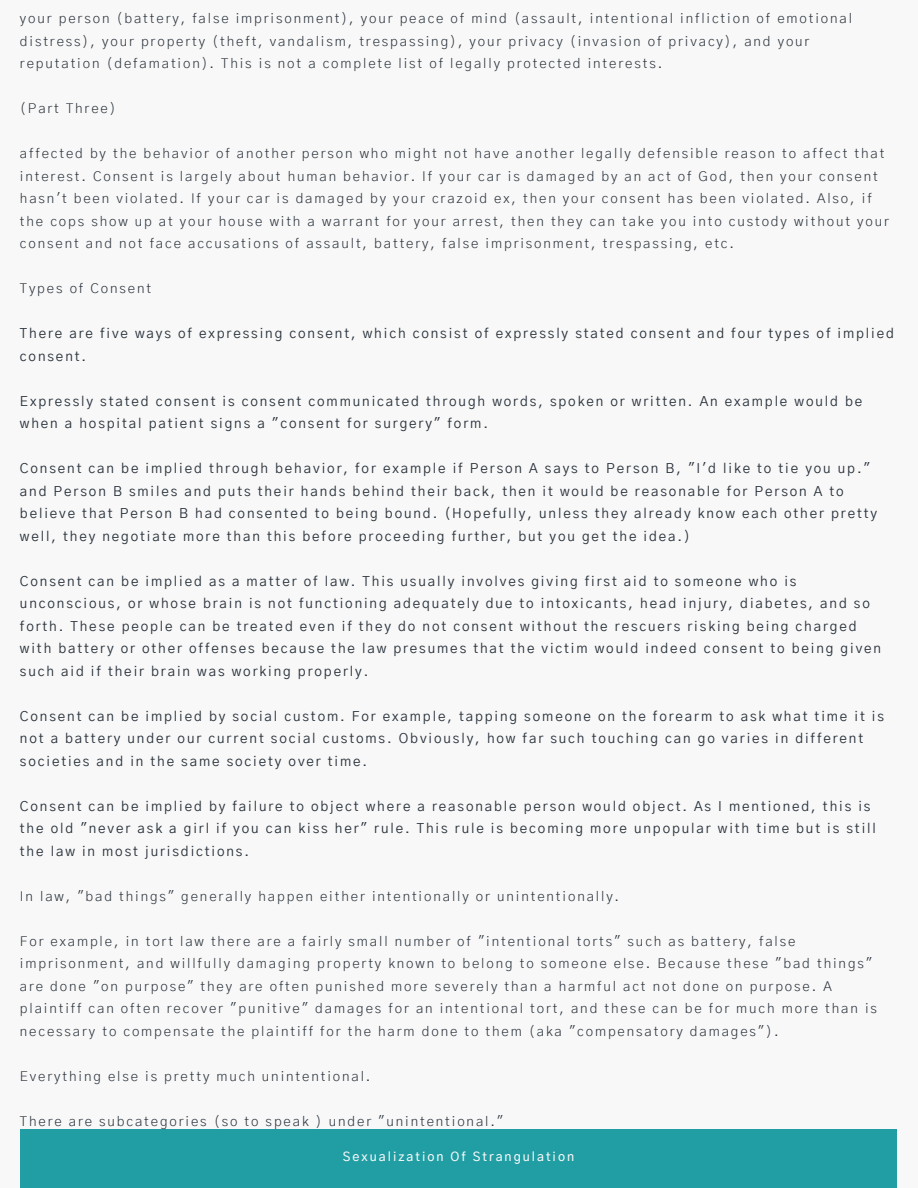
<style>
.page{position:relative;width:918px;height:1188px;background:#f8f8f8}
.page>*{position:absolute;margin:0;border:0;box-sizing:border-box;transform-origin:0 0}
.t1{font:13.5px/22.5px "Gothic A1";letter-spacing:.14em;color:#28313a}
.t2{font:300 13.5px/22.5px "Gothic A1";letter-spacing:.14em;color:#28313a}
.t3{font:500 12.45px "Gothic A1";letter-spacing:.16em;color:#f8f8f8}
</style>
<div class="page">
<div style="left:20px;top:1129px;width:876px;height:59px;background:#209ea4"></div>
<p class="t2" style="left:20px;top:8px;width:834px">your person (battery, false imprisonment), your peace of mind (assault, intentional infliction of emotional distress), your property (theft, vandalism, trespassing), your privacy (invasion of privacy), and your reputation (defamation). This is not a complete list of legally protected interests.</p>
<p class="t2" style="left:20px;top:98px;width:97px">(Part Three)</p>
<p class="t2" style="left:20px;top:143px;width:871px">affected by the behavior of another person who might not have another legally defensible reason to affect that interest. Consent is largely about human behavior. If your car is damaged by an act of God, then your consent hasn't been violated. If your car is damaged by your crazoid ex, then your consent has been violated. Also, if the cops show up at your house with a warrant for your arrest, then they can take you into custody without your consent and not face accusations of assault, battery, false imprisonment, trespassing, etc.</p>
<p class="t2" style="left:20px;top:278px;width:133px">Types of Consent</p>
<p class="t1" style="left:20px;top:323px;width:876px">There are five ways of expressing consent, which consist of expressly stated consent and four types of implied consent.</p>
<p class="t1" style="left:20px;top:390px;width:844px">Expressly stated consent is consent communicated through words, spoken or written. An example would be when a hospital patient signs a "consent for surgery" form.</p>
<p class="t1" style="left:20px;top:458px;width:859px">Consent can be implied through behavior, for example if Person A says to Person B, "I'd like to tie you up." and Person B smiles and puts their hands behind their back, then it would be reasonable for Person A to believe that Person B had consented to being bound. (Hopefully, unless they already know each other pretty well, they negotiate more than this before proceeding further, but you get the idea.)</p>
<p class="t1" style="left:20px;top:570px;width:863px">Consent can be implied as a matter of law. This usually involves giving first aid to someone who is unconscious, or whose brain is not functioning adequately due to intoxicants, head injury, diabetes, and so forth. These people can be treated even if they do not consent without the rescuers risking being charged with battery or other offenses because the law presumes that the victim would indeed consent to being given such aid if their brain was working properly.</p>
<p class="t1" style="left:20px;top:705px;width:866px">Consent can be implied by social custom. For example, tapping someone on the forearm to ask what time it is not a battery under our current social customs. Obviously, how far such touching can go varies in different societies and in the same society over time.</p>
<p class="t1" style="left:20px;top:795px;width:857px">Consent can be implied by failure to object where a reasonable person would object. As I mentioned, this is the old "never ask a girl if you can kiss her" rule. This rule is becoming more unpopular with time but is still the law in most jurisdictions.</p>
<p class="t2" style="left:20px;top:885px;width:601px">In law, "bad things" generally happen either intentionally or unintentionally.</p>
<p class="t2" style="left:20px;top:930px;width:859px">For example, in tort law there are a fairly small number of "intentional torts" such as battery, false imprisonment, and willfully damaging property known to belong to someone else. Because these "bad things" are done "on purpose" they are often punished more severely than a harmful act not done on purpose. A plaintiff can often recover "punitive" damages for an intentional tort, and these can be for much more than is necessary to compensate the plaintiff for the harm done to them (aka "compensatory damages").</p>
<p class="t2" style="left:20px;top:1065px;width:352px">Everything else is pretty much unintentional.</p>
<p class="t2" style="left:20px;top:1110px;width:485px">There are subcategories (so to speak ) under "unintentional."</p>
<p class="t3" style="left:343px;top:1151px;width:233px">Sexualization Of Strangulation</p>
</div>
